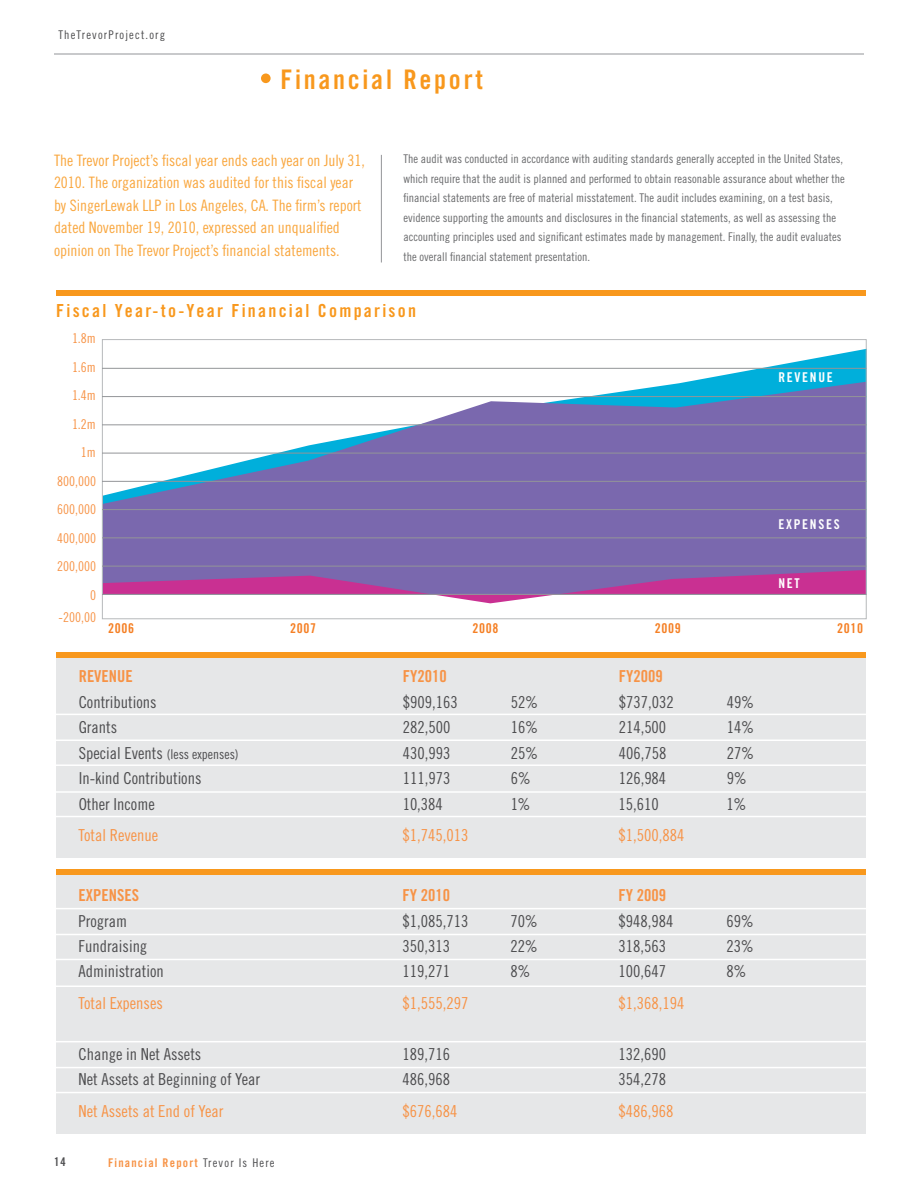
<style>
.page{position:relative;width:918px;height:1188px;background:#fff}
.page>*{position:absolute;margin:0;border:0;box-sizing:border-box;transform-origin:0 0}
.t1{font:27px "Trade Gothic LT Std Bd Cn 20";letter-spacing:.1em;color:#f8981d}
.t2{font:18px "Trade Gothic LT Std Bd Cn 20";letter-spacing:.125em;color:#f8981d}
.t3{font:16.5px "Trade Gothic LT Std Cn 18";color:#4d4d4f}
.t4{font:16.5px "Trade Gothic LT Std Cn 18";color:#f79346}
.t5{font:16.5px "Trade Gothic LT Std Bd Cn 20";color:#f79346}
.t6{font:15.75px/22.5px "Trade Gothic LT Std Cn 18";color:#f9a73f}
.t7{font:13.5px/28.5px "Trade Gothic LT Std Cn 18";color:#f79346;text-align:right}
.t8{font:13.5px "Trade Gothic LT Std Cn 18";color:#4d4d4f}
.t9{font:13.5px "Trade Gothic LT Std Bd Cn 20";letter-spacing:.05em;color:#f58025}
.t10{font:13.5px "Trade Gothic LT Std Bd Cn 20";letter-spacing:.125em;color:#fff}
.t11{font:12px/19.5px "Trade Gothic LT Std Cn 18";color:#696a6c}
.t12{font:12px "Trade Gothic LT Std Bd Cn 20";letter-spacing:.1em;color:#f79346}
.t13{font:12px "Trade Gothic LT Std Cn 18";letter-spacing:.1em;color:#4d4d4f}
.t14{font:12px "Trade Gothic LT Std Bd Cn 20";color:#4d4d4f}
.s1{font-size:16.5px}
.s2{font-family:"Trade Gothic LT Std Cn 18";color:#4d4d4f}
</style>
<div class="page">
<div style="left:56px;top:658px;width:810px;height:200px;background:#e6e7e8"></div>
<div style="left:56px;top:875px;width:810px;height:258px;background:#e6e7e8"></div>
<div style="left:56px;top:653px;width:810px;height:5px;background:#f8981d"></div>
<div style="left:56px;top:291px;width:810px;height:5px;background:#f8981d"></div>
<div style="left:56px;top:869px;width:810px;height:6px;background:#f8981d"></div>
<hr style="left:51px;top:714px;width:824px;height:1px;background:#fff">
<hr style="left:51px;top:908px;width:824px;height:1px;background:#fff">
<hr style="left:51px;top:1041px;width:824px;height:1px;background:#fff">
<hr style="left:51px;top:740px;width:824px;height:1px;background:#fff">
<hr style="left:51px;top:934px;width:824px;height:1px;background:#fff">
<hr style="left:51px;top:1067px;width:824px;height:1px;background:#fff">
<hr style="left:51px;top:764px;width:824px;height:2px;background:#fff">
<hr style="left:51px;top:959px;width:824px;height:1px;background:#fff">
<hr style="left:51px;top:1092px;width:824px;height:1px;background:#fff">
<hr style="left:51px;top:791px;width:824px;height:2px;background:#fff">
<hr style="left:51px;top:986px;width:824px;height:1px;background:#fff">
<hr style="left:51px;top:816px;width:824px;height:1px;background:#fff">
<hr style="left:54px;top:54px;width:810px;height:1px;background:#939598">
<svg style="left:104px;top:349px;width:761px;height:33px"></svg>
<svg style="left:104px;top:382px;width:761px;height:188px;fill:#7a68ae"></svg>
<svg style="left:104px;top:570px;width:761px;height:33px"></svg>
<hr style="left:102px;top:396px;width:764px;height:1px;background:#939598">
<hr style="left:102px;top:368px;width:764px;height:1px;background:#939598">
<hr style="left:102px;top:453px;width:764px;height:1px;background:#939598">
<hr style="left:102px;top:509px;width:764px;height:1px;background:#939598">
<hr style="left:102px;top:566px;width:764px;height:1px;background:#939598">
<hr style="left:102px;top:424px;width:765px;height:1px;background:#939598">
<hr style="left:102px;top:481px;width:765px;height:1px;background:#939598">
<hr style="left:102px;top:537px;width:765px;height:1px;background:#939598">
<hr style="left:102px;top:594px;width:765px;height:1px;background:#939598">
<div style="left:261px;top:74px;width:10px;height:9px;background:#f8981d;border-radius:50%"></div>
<hr style="left:381px;top:155px;width:1px;height:107px;background:#939598">
<p class="t13" style="left:58px;top:27px;width:108px">TheTrevorProject.org</p>
<h1 class="t1" style="left:280px;top:63px;width:204px">Financial Report</h1>
<p class="t6" style="left:54px;top:149px;width:313px">The Trevor Project’s fiscal year ends each year on July 31, 2010. The organization was audited for this fiscal year by SingerLewak LLP in Los Angeles, CA. The firm’s report dated November 19, 2010, expressed an unqualified opinion on The Trevor Project’s financial statements.</p>
<p class="t11" style="left:404px;top:149px;width:443px">The audit was conducted in accordance with auditing standards generally accepted in the United States, which require that the audit is planned and performed to obtain reasonable assurance about whether the financial statements are free of material misstatement. The audit includes examining, on a test basis, evidence supporting the amounts and disclosures in the financial statements, as well as assessing the accounting principles used and significant estimates made by management. Finally, the audit evaluates the overall financial statement presentation.</p>
<h2 class="t2" style="left:56px;top:300px;width:361px">Fiscal Year-to-Year Financial Comparison</h2>
<p class="t7" style="left:57px;top:324px;width:40px">1.8m<br>1.6m<br>1.4m<br>1.2m<br>1m<br>800,000<br>600,000<br>400,000<br>200,000<br>0</p>
<p class="t7" style="left:59px;top:603px;width:39px">-200,00</p>
<p class="t9" style="left:108px;top:620px;width:28px">2006</p>
<p class="t9" style="left:290px;top:620px;width:28px">2007</p>
<p class="t10" style="left:779px;top:369px;width:56px">REVENUE</p>
<p class="t10" style="left:779px;top:516px;width:63px">EXPENSES</p>
<p class="t10" style="left:779px;top:575px;width:23px">NET</p>
<p class="t9" style="left:473px;top:620px;width:28px">2008</p>
<p class="t9" style="left:655px;top:620px;width:28px">2009</p>
<p class="t9" style="left:837px;top:620px;width:28px">2010</p>
<h3 class="t5" style="left:79px;top:666px;width:56px">REVENUE</h3>
<h3 class="t5" style="left:403px;top:666px;width:45px">FY2010</h3>
<h3 class="t5" style="left:619px;top:666px;width:45px">FY2009</h3>
<h3 class="t3" style="left:79px;top:692px;width:79px">Contributions</h3>
<h3 class="t3" style="left:403px;top:692px;width:56px">$909,163</h3>
<h3 class="t3" style="left:511px;top:692px;width:29px">52%</h3>
<h3 class="t3" style="left:619px;top:692px;width:56px">$737,032</h3>
<h3 class="t3" style="left:727px;top:692px;width:29px">49%</h3>
<h3 class="t3" style="left:79px;top:717px;width:40px">Grants</h3>
<h3 class="t3" style="left:403px;top:717px;width:49px">282,500</h3>
<h3 class="t3" style="left:511px;top:717px;width:29px">16%</h3>
<h3 class="t3" style="left:619px;top:717px;width:49px">214,500</h3>
<h3 class="t3" style="left:727px;top:717px;width:29px">14%</h3>
<p class="t8" style="left:79px;top:746px;width:162px"><span class="s1">Special Events</span> (less expenses)</p>
<h3 class="t3" style="left:403px;top:743px;width:49px">430,993</h3>
<h3 class="t3" style="left:511px;top:743px;width:29px">25%</h3>
<h3 class="t3" style="left:619px;top:743px;width:49px">406,758</h3>
<h3 class="t3" style="left:727px;top:743px;width:29px">27%</h3>
<h3 class="t3" style="left:79px;top:768px;width:124px">In-kind Contributions</h3>
<h3 class="t3" style="left:403px;top:768px;width:49px">111,973</h3>
<h3 class="t3" style="left:511px;top:768px;width:22px">6%</h3>
<h3 class="t3" style="left:619px;top:768px;width:49px">126,984</h3>
<h3 class="t3" style="left:727px;top:768px;width:22px">9%</h3>
<h3 class="t3" style="left:79px;top:794px;width:78px">Other Income</h3>
<h3 class="t3" style="left:403px;top:794px;width:42px">10,384</h3>
<h3 class="t3" style="left:511px;top:794px;width:22px">1%</h3>
<h3 class="t3" style="left:619px;top:794px;width:42px">15,610</h3>
<h3 class="t3" style="left:727px;top:794px;width:22px">1%</h3>
<h3 class="t4" style="left:79px;top:825px;width:81px">Total Revenue</h3>
<h3 class="t4" style="left:403px;top:825px;width:67px">$1,745,013</h3>
<h3 class="t4" style="left:619px;top:825px;width:67px">$1,500,884</h3>
<h3 class="t5" style="left:79px;top:885px;width:62px">EXPENSES</h3>
<h3 class="t5" style="left:403px;top:885px;width:49px">FY 2010</h3>
<h3 class="t5" style="left:619px;top:885px;width:49px">FY 2009</h3>
<h3 class="t3" style="left:79px;top:911px;width:50px">Program</h3>
<h3 class="t3" style="left:403px;top:911px;width:67px">$1,085,713</h3>
<h3 class="t3" style="left:511px;top:911px;width:29px">70%</h3>
<h3 class="t3" style="left:619px;top:911px;width:56px">$948,984</h3>
<h3 class="t3" style="left:727px;top:911px;width:29px">69%</h3>
<h3 class="t3" style="left:79px;top:936px;width:70px">Fundraising</h3>
<h3 class="t3" style="left:403px;top:936px;width:49px">350,313</h3>
<h3 class="t3" style="left:511px;top:936px;width:29px">22%</h3>
<h3 class="t3" style="left:619px;top:936px;width:49px">318,563</h3>
<h3 class="t3" style="left:727px;top:936px;width:29px">23%</h3>
<h3 class="t3" style="left:79px;top:962px;width:87px">Administration</h3>
<h3 class="t3" style="left:403px;top:962px;width:49px">119,271</h3>
<h3 class="t3" style="left:511px;top:962px;width:22px">8%</h3>
<h3 class="t3" style="left:619px;top:962px;width:49px">100,647</h3>
<h3 class="t3" style="left:727px;top:962px;width:22px">8%</h3>
<h3 class="t4" style="left:79px;top:993px;width:86px">Total Expenses</h3>
<h3 class="t4" style="left:403px;top:993px;width:67px">$1,555,297</h3>
<h3 class="t4" style="left:619px;top:993px;width:67px">$1,368,194</h3>
<h3 class="t3" style="left:79px;top:1044px;width:124px">Change in Net Assets</h3>
<h3 class="t3" style="left:403px;top:1044px;width:49px">189,716</h3>
<h3 class="t3" style="left:619px;top:1044px;width:49px">132,690</h3>
<h3 class="t3" style="left:79px;top:1070px;width:183px">Net Assets at Beginning of Year</h3>
<h3 class="t3" style="left:403px;top:1070px;width:49px">486,968</h3>
<h3 class="t3" style="left:619px;top:1070px;width:49px">354,278</h3>
<h3 class="t4" style="left:79px;top:1101px;width:146px">Net Assets at End of Year</h3>
<h3 class="t4" style="left:403px;top:1101px;width:56px">$676,684</h3>
<h3 class="t4" style="left:619px;top:1101px;width:56px">$486,968</h3>
<p class="t14" style="left:54px;top:1155px;width:13px">14</p>
<p class="t12" style="left:108px;top:1155px;width:168px">Financial Report <span class="s2">Trevor Is Here</span></p>
</div>
